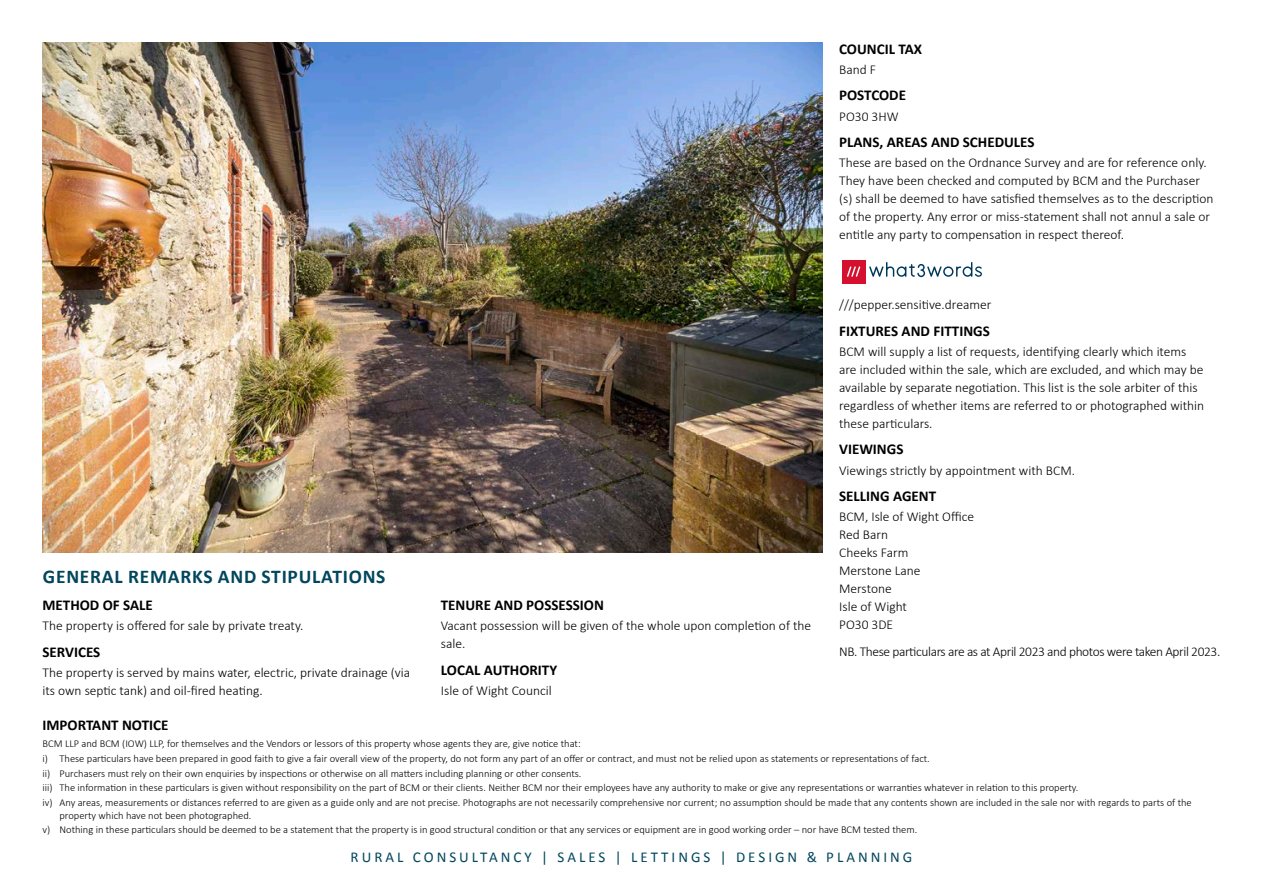
<style>
.page{position:relative;width:1263px;height:893px;background:#fff}
.page>*{position:absolute;margin:0;border:0;box-sizing:border-box;transform-origin:0 0}
.t1{font:700 19.5px "Calibri";letter-spacing:.04em;color:#00465c}
.t2{font:700 15px "Calibri";color:#000}
.t3{font:15px "Calibri";letter-spacing:.2em;color:#00465c}
.t4{font:300 13.5px/18px "Calibri";color:#000}
.t5{font:300 13.5px "Calibri";letter-spacing:-.03em;color:#000}
.t6{font:300 10.5px/14.7px "Calibri";color:#000}
</style>
<div class="page">
<img style="left:43px;top:43px;width:779px;height:510px">
<div style="left:842px;top:260px;width:23px;height:23px;background:#d5102f"></div>
<svg style="left:847px;top:266px;width:13px;height:11px"></svg>
<svg style="left:869px;top:262px;width:113px;height:15px"></svg>
<h1 class="t1" style="left:43px;top:564px;width:344px">GENERAL REMARKS AND STIPULATIONS</h1>
<h2 class="t2" style="left:43px;top:595px;width:112px">METHOD OF SALE</h2>
<p class="t4" style="left:43px;top:616px;width:262px">The property is offered for sale by private treaty.</p>
<h2 class="t2" style="left:43px;top:642px;width:59px">SERVICES</h2>
<p class="t4" style="left:43px;top:662px;width:369px">The property is served by mains water, electric, private drainage (via its own septic tank) and oil-fired heating.</p>
<h2 class="t2" style="left:441px;top:595px;width:165px">TENURE AND POSSESSION</h2>
<p class="t4" style="left:441px;top:616px;width:372px">Vacant possession will be given of the whole upon completion of the sale.</p>
<h2 class="t2" style="left:441px;top:660px;width:118px">LOCAL AUTHORITY</h2>
<p class="t4" style="left:441px;top:680px;width:112px">Isle of Wight Council</p>
<h2 class="t2" style="left:839px;top:39px;width:84px">COUNCIL TAX</h2>
<p class="t4" style="left:839px;top:60px;width:38px">Band F</p>
<h2 class="t2" style="left:839px;top:86px;width:68px">POSTCODE</h2>
<p class="t4" style="left:839px;top:106px;width:61px">PO30 3HW</p>
<h2 class="t2" style="left:839px;top:132px;width:197px">PLANS, AREAS AND SCHEDULES</h2>
<p class="t4" style="left:839px;top:153px;width:376px">These are based on the Ordnance Survey and are for reference only.<br>They have been checked and computed by BCM and the Purchaser (s) shall be deemed to have satisfied themselves as to the description of the property. Any error or miss-statement shall not annul a sale or entitle any party to compensation in respect thereof.</p>
<p class="t4" style="left:839px;top:295px;width:154px">///pepper.sensitive.dreamer</p>
<h2 class="t2" style="left:839px;top:321px;width:152px">FIXTURES AND FITTINGS</h2>
<p class="t4" style="left:839px;top:342px;width:367px">BCM will supply a list of requests, identifying clearly which items are included within the sale, which are excluded, and which may be available by separate negotiation. This list is the sole arbiter of this regardless of whether items are referred to or photographed within these particulars.</p>
<h2 class="t2" style="left:839px;top:440px;width:66px">VIEWINGS</h2>
<p class="t4" style="left:839px;top:460px;width:237px">Viewings strictly by appointment with BCM.</p>
<h2 class="t2" style="left:839px;top:486px;width:99px">SELLING AGENT</h2>
<p class="t4" style="left:839px;top:507px;width:137px">BCM, Isle of Wight Office<br>Red Barn<br>Cheeks Farm<br>Merstone Lane<br>Merstone<br>Isle of Wight<br>PO30 3DE</p>
<p class="t5" style="left:839px;top:643px;width:383px">NB. These particulars are as at April 2023 and photos were taken April 2023.</p>
<h2 class="t2" style="left:43px;top:716px;width:127px">IMPORTANT NOTICE</h2>
<p class="t6" style="left:43px;top:736px;width:1151px">BCM LLP and BCM (IOW) LLP, for themselves and the Vendors or lessors of this property whose agents they are, give notice that:<br>i) These particulars have been prepared in good faith to give a fair overall view of the property, do not form any part of an offer or contract, and must not be relied upon as statements or representations of fact.<br>ii) Purchasers must rely on their own enquiries by inspections or otherwise on all matters including planning or other consents.<br>iii) The information in these particulars is given without responsibility on the part of BCM or their clients. Neither BCM nor their employees have any authority to make or give any representations or warranties whatever in relation to this property.<br>iv) Any areas, measurements or distances referred to are given as a guide only and are not precise. Photographs are not necessarily comprehensive nor current; no assumption should be made that any contents shown are included in the sale nor with regards to parts of the</p>
<p class="t6" style="left:43px;top:807px;width:876px;text-indent:17px">property which have not been photographed.<br>v) Nothing in these particulars should be deemed to be a statement that the property is in good structural condition or that any services or equipment are in good working order – nor have BCM tested them.</p>
<h2 class="t3" style="left:351px;top:847px;width:563px">RURAL CONSULTANCY | SALES | LETTINGS | DESIGN &amp; PLANNING</h2>
</div>
